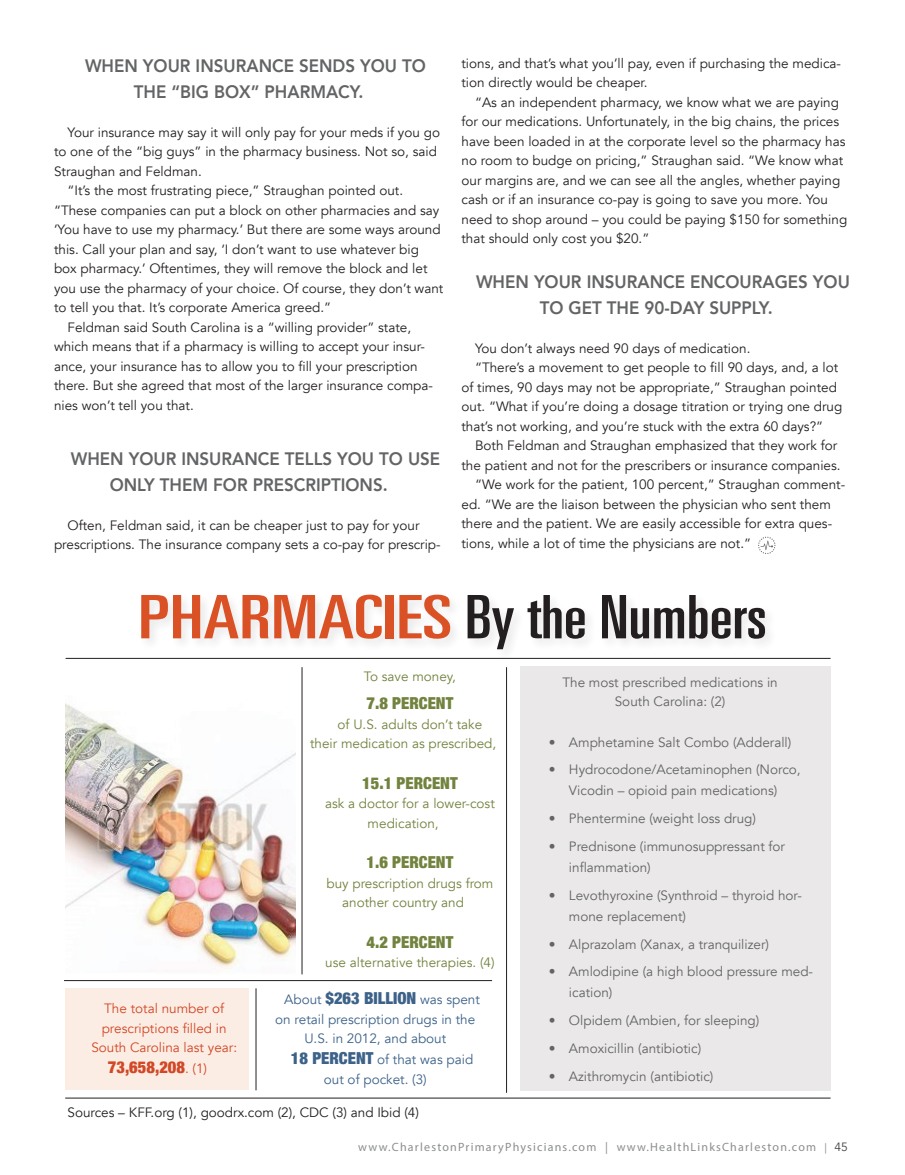
<style>
.page{position:relative;width:905px;height:1175px;background:#fff}
.page>*{position:absolute;margin:0;border:0;box-sizing:border-box;transform-origin:0 0}
.t1{font:ultra-condensed 60px "Univers";color:#231f20;scale:1.14 1}
.t2{font:800 18px/25.5px "Avenir";color:#636466;scale:.94 1}
.t3{font:900 condensed 16.5px "Helvetica Neue";color:#72833e}
.t4{font:900 condensed 16.5px "Helvetica Neue";color:#d14827}
.t5{font:13.5px/19.5px "Avenir";color:#231f20}
.t6{font:13.5px/21px "Avenir";color:#636466}
.t7{font:13.5px/19.5px "Avenir";color:#72833e}
.t8{font:13.5px/19.5px "Avenir";color:#3d6289}
.t9{font:13.5px/19.5px "Avenir";color:#d14827;text-align:center}
.t10{font:12px "Myriad Pro";letter-spacing:.1em;color:#76787b}
.s1{color:#db5126}
.s2{font-family:"Avenir";font-weight:400;font-stretch:normal;font-size:13.5px}
.s3{font-family:"Helvetica Neue";font-weight:900;font-stretch:condensed;font-size:16.5px}
.s4{font-size:10.5px}
.s5{font-family:"Avenir";color:#231f20}
</style>
<div class="page">
<div style="left:520px;top:666px;width:310px;height:424px;background:#eae8e8"></div>
<svg style="left:758px;top:536px;width:17px;height:18px"></svg>
<div style="left:66px;top:988px;width:183px;height:102px;background:#fcede4"></div>
<hr style="left:66px;top:658px;width:764px;height:1px;background:#231f20">
<div style="left:138px;top:591px;width:639px;height:71px;background:#f9f9f9"></div>
<hr style="left:506px;top:667px;width:1px;height:425px;background:#231f20">
<hr style="left:64px;top:980px;width:428px;height:1px;background:#231f20">
<img style="left:66px;top:703px;width:229px;height:265px">
<hr style="left:65px;top:1097px;width:765px;height:1px;background:#231f20">
<hr style="left:255px;top:988px;width:1px;height:102px;background:#231f20">
<hr style="left:301px;top:667px;width:1px;height:307px;background:#231f20">
<h2 class="t2" style="left:134px;top:53px;width:312px;text-indent:-49px">WHEN YOUR INSURANCE SENDS YOU TO<br>THE “BIG BOX” PHARMACY.</h2>
<p class="t5" style="left:68px;top:122px;width:374px">Your insurance may say it will only pay for your meds if you go</p>
<p class="t5" style="left:54px;top:142px;width:384px">to one of the “big guys” in the pharmacy business. Not so, said</p>
<p class="t5" style="left:54px;top:161px;width:149px">Straughan and Feldman.</p>
<p class="t5" style="left:68px;top:181px;width:337px">“It’s the most frustrating piece,” Straughan pointed out.</p>
<p class="t5" style="left:54px;top:200px;width:387px">“These companies can put a block on other pharmacies and say</p>
<p class="t5" style="left:54px;top:220px;width:388px">‘You have to use my pharmacy.’ But there are some ways around</p>
<p class="t5" style="left:54px;top:239px;width:366px">this. Call your plan and say, ‘I don’t want to use whatever big</p>
<p class="t5" style="left:54px;top:259px;width:375px">box pharmacy.’ Oftentimes, they will remove the block and let</p>
<p class="t5" style="left:54px;top:278px;width:391px">you use the pharmacy of your choice. Of course, they don’t want</p>
<p class="t5" style="left:54px;top:298px;width:279px">to tell you that. It’s corporate America greed.”</p>
<p class="t5" style="left:68px;top:317px;width:345px">Feldman said South Carolina is a “willing provider” state,</p>
<p class="t5" style="left:54px;top:337px;width:372px">which means that if a pharmacy is willing to accept your insur-</p>
<p class="t5" style="left:54px;top:356px;width:365px">ance, your insurance has to allow you to fill your prescription</p>
<p class="t5" style="left:54px;top:376px;width:380px">there. But she agreed that most of the larger insurance compa-</p>
<p class="t5" style="left:54px;top:395px;width:141px">nies won’t tell you that.</p>
<h2 class="t2" style="left:110px;top:446px;width:353px;text-indent:-39px">WHEN YOUR INSURANCE TELLS YOU TO USE<br>ONLY THEM FOR PRESCRIPTIONS.</h2>
<p class="t5" style="left:54px;top:515px;width:388px;text-align:center">Often, Feldman said, it can be cheaper just to pay for your prescriptions. The insurance company sets a co-pay for prescrip-</p>
<p class="t5" style="left:461px;top:53px;width:381px">tions, and that’s what you’ll pay, even if purchasing the medica&shy;tion directly would be cheaper.</p>
<p class="t5" style="left:461px;top:92px;width:387px;text-indent:14px">“As an independent pharmacy, we know what we are paying for our medications. Unfortunately, in the big chains, the prices have been loaded in at the corporate level so the pharmacy has no room to budge on pricing,” Straughan said. “We know what our margins are, and we can see all the angles, whether paying cash or if an insurance co-pay is going to save you more. You need to shop around – you could be paying $150 for something that should only cost you $20.”</p>
<h2 class="t2" style="left:539px;top:269px;width:331px;text-indent:-64px">WHEN YOUR INSURANCE ENCOURAGES YOU<br>TO GET THE 90-DAY SUPPLY.</h2>
<p class="t5" style="left:475px;top:338px;width:277px">You don’t always need 90 days of medication.</p>
<p class="t5" style="left:475px;top:358px;width:365px">“There’s a movement to get people to fill 90 days, and, a lot</p>
<p class="t5" style="left:461px;top:377px;width:377px">of times, 90 days may not be appropriate,” Straughan pointed</p>
<p class="t5" style="left:461px;top:397px;width:382px">out. “What if you’re doing a dosage titration or trying one drug</p>
<p class="t5" style="left:461px;top:416px;width:363px">that’s not working, and you’re stuck with the extra 60 days?”</p>
<p class="t5" style="left:475px;top:436px;width:364px">Both Feldman and Straughan emphasized that they work for</p>
<p class="t5" style="left:461px;top:455px;width:380px">the patient and not for the prescribers or insurance companies.</p>
<p class="t5" style="left:475px;top:475px;width:372px">“We work for the patient, 100 percent,” Straughan comment-</p>
<p class="t5" style="left:461px;top:494px;width:371px">ed. “We are the liaison between the physician who sent them</p>
<p class="t5" style="left:461px;top:514px;width:372px">there and the patient. We are easily accessible for extra ques-</p>
<p class="t5" style="left:461px;top:533px;width:291px">tions, while a lot of time the physicians are not.”</p>
<h1 class="t1" style="left:138px;top:583px;width:553px"><span class="s1">PHARMACIES</span> By the Numbers</h1>
<p class="t9" style="left:91px;top:999px;width:147px">The total number of prescriptions filled in<br>South Carolina last year:</p>
<p class="t4" style="left:108px;top:1053px;width:101px">73,658,208<span class="s2">. (1)</span></p>
<p class="t7" style="left:364px;top:666px;width:94px">To save money,</p>
<p class="t3" style="left:366px;top:689px;width:88px">7.8 PERCENT</p>
<p class="t7" style="left:310px;top:714px;width:188px;text-indent:28px">of U.S. adults don’t take their medication as prescribed,</p>
<p class="t3" style="left:362px;top:769px;width:97px">15.1 PERCENT</p>
<p class="t7" style="left:367px;top:794px;width:129px;text-indent:-43px">ask a doctor for a lower-cost medication,</p>
<p class="t3" style="left:366px;top:848px;width:88px">1.6 PERCENT</p>
<p class="t7" style="left:342px;top:873px;width:153px;text-indent:-16px">buy prescription drugs from another country and</p>
<p class="t3" style="left:366px;top:928px;width:88px">4.2 PERCENT</p>
<p class="t7" style="left:325px;top:953px;width:171px">use alternative therapies. (4)</p>
<p class="t8" style="left:284px;top:990px;width:197px">About <span class="s3">$263 BILLION</span> was spent</p>
<p class="t8" style="left:275px;top:1009px;width:201px">on retail prescription drugs in the</p>
<p class="t8" style="left:304px;top:1029px;width:143px">U.S. in 2012, and about</p>
<p class="t8" style="left:324px;top:1050px;width:151px;text-indent:-33px"><span class="s3">18 PERCENT</span> of that was paid out of pocket. (3)</p>
<p class="t5" style="left:67px;top:1103px;width:353px">Sources – KFF.org (1), goodrx.com (2), CDC (3) and Ibid (4)</p>
<p class="t6" style="left:562px;top:672px;width:217px;line-height:19.5px;text-align:center">The most prescribed medications in<br>South Carolina: (2)</p>
<p class="t6" style="left:548px;top:731px;width:244px">• Amphetamine Salt Combo (Adderall)</p>
<p class="t6" style="left:548px;top:759px;width:253px;text-align:center">• Hydrocodone/Acetaminophen (Norco,<br>Vicodin – opioid pain medications)</p>
<p class="t6" style="left:548px;top:808px;width:209px">• Phentermine (weight loss drug)</p>
<p class="t6" style="left:569px;top:836px;width:218px;text-indent:-20px">• Prednisone (immunosuppressant for inflammation)</p>
<p class="t6" style="left:569px;top:885px;width:234px;text-indent:-20px">• Levothyroxine (Synthroid – thyroid hor&shy;mone replacement)</p>
<p class="t6" style="left:548px;top:933px;width:222px">• Alprazolam (Xanax, a tranquilizer)</p>
<p class="t6" style="left:569px;top:961px;width:246px;text-indent:-20px">• Amlodipine (a high blood pressure med&shy;ication)</p>
<p class="t6" style="left:548px;top:1010px;width:212px">• Olpidem (Ambien, for sleeping)</p>
<p class="t6" style="left:548px;top:1038px;width:154px">• Amoxicillin (antibiotic)</p>
<p class="t6" style="left:548px;top:1065px;width:166px">• Azithromycin (antibiotic)</p>
<p class="t10" style="left:358px;top:1139px;width:491px">www.CharlestonPrimaryPhysicians.com | www.HealthLinksCharleston.com <span class="s4">|</span> <span class="s5">45</span></p>
</div>
